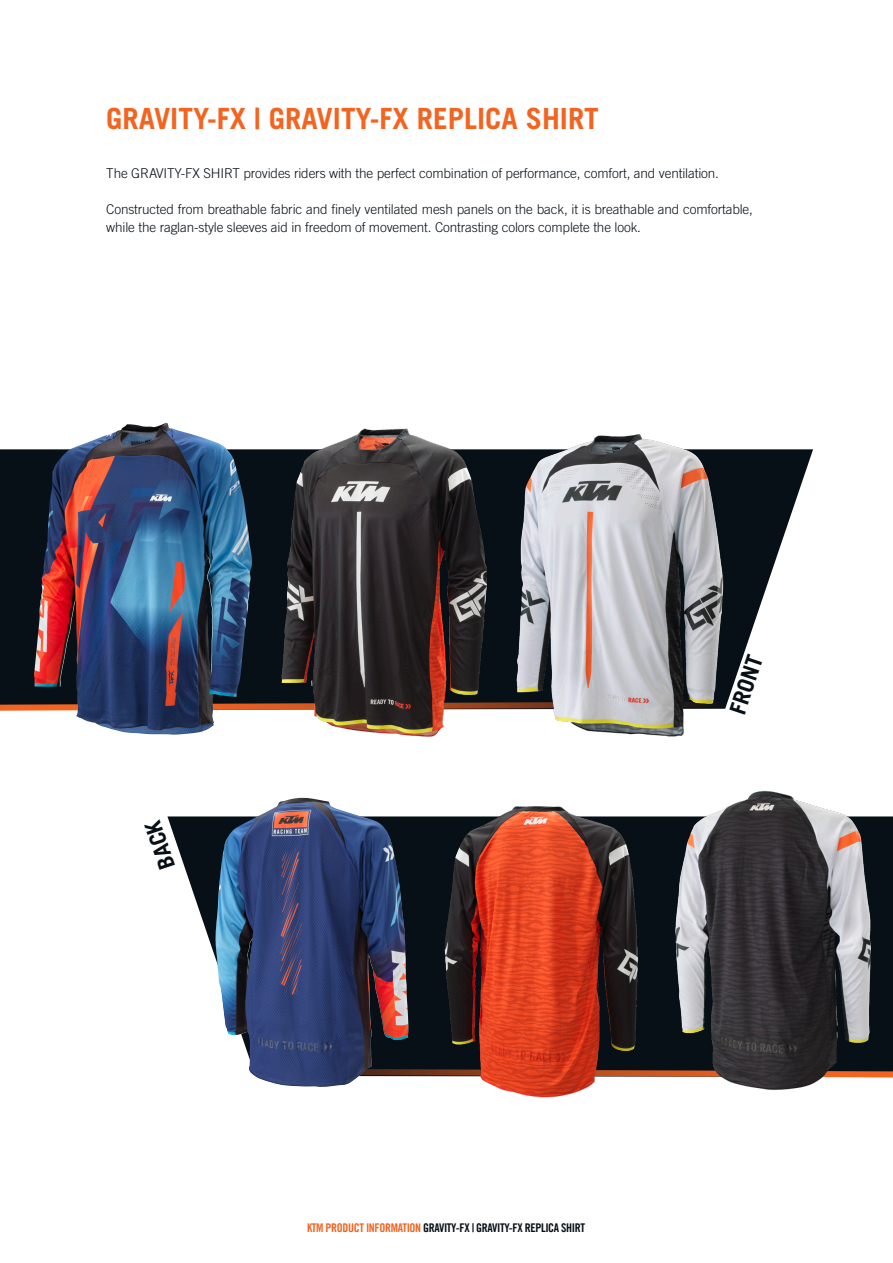
<style>
.page{position:relative;width:893px;height:1263px;background:#fff}
.page>*{position:absolute;margin:0;border:0;box-sizing:border-box;transform-origin:0 0}
.t1{font:700 29.25px "Trade Gothic LT Com";color:#f36421}
.t2{font:700 22.5px "Trade Gothic LT Com";color:#071017}
.Disclaimer_EN{font:300 13.5px/18px "Trade Gothic LT Com";letter-spacing:-.01em;color:#071017}
.t3{font:12px "Trade Gothic LT Com Bd Cn 20";letter-spacing:-.03em;color:#071017}
.s1{color:#f36421}
</style>
<div class="page">
<svg style="left:0;top:449px;width:813px;height:251px"></svg>
<svg style="left:0;top:700px;width:248px;height:11px"></svg>
<svg style="left:167px;top:816px;width:49px;height:144px"></svg>
<img style="left:248px;top:428px;width:237px;height:309px">
<img style="left:34px;top:423px;width:180px;height:312px">
<img style="left:485px;top:434px;width:261px;height:303px">
<img style="left:408px;top:806px;width:232px;height:292px">
<img style="left:216px;top:799px;width:192px;height:288px">
<img style="left:640px;top:791px;width:253px;height:299px">
<p class="t1" style="left:106px;top:101px;width:494px">GRAVITY-FX | GRAVITY-FX REPLICA SHIRT</p>
<p class="Disclaimer_EN" style="left:106px;top:164px;width:614px">The GRAVITY-FX SHIRT provides riders with the perfect combination of performance, comfort, and ventilation.</p>
<p class="Disclaimer_EN" style="left:106px;top:200px;width:648px">Constructed from breathable fabric and finely ventilated mesh panels on the back, it is breathable and comfortable, while the raglan-style sleeves aid in freedom of movement. Contrasting colors complete the look.</p>
<p class="t2" style="left:155px;top:873px;width:52px;rotate:-109deg">BACK</p>
<p class="t3" style="left:307px;top:1220px;width:280px"><span class="s1">KTM PRODUCT INFORMATION</span> GRAVITY-FX | GRAVITY-FX REPLICA SHIRT</p>
<p class="t2" style="left:723px;top:708px;width:62px;rotate:-71deg">FRONT</p>
</div>
